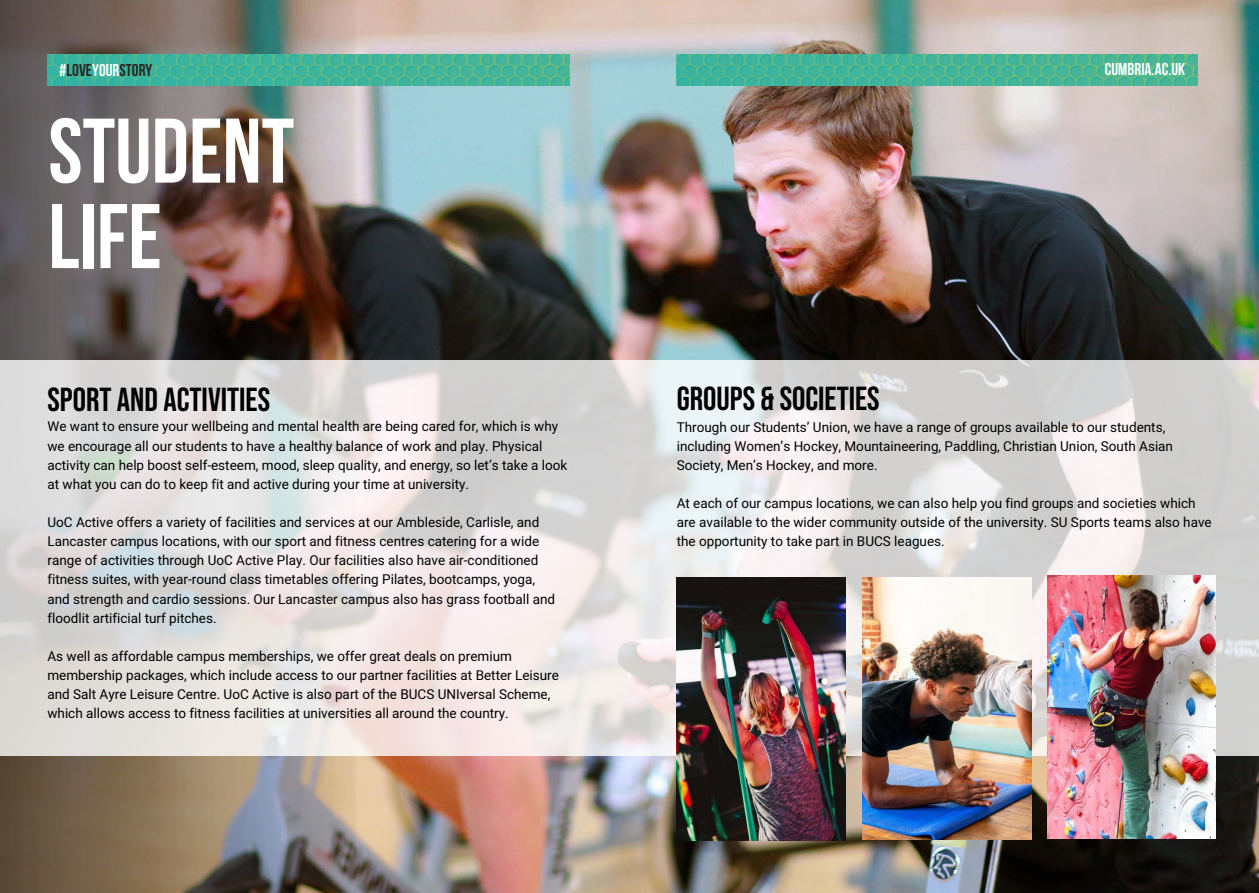
<style>
.page{position:relative;width:1259px;height:893px;background:#fff}
.page>*{position:absolute;margin:0;border:0;box-sizing:border-box;transform-origin:0 0}
.t1{font:700 91.5px/85.5px "Bebas Neue";color:#fff}
.t2{font:33.3px "Bebas Neue";color:#000}
.t3{font:700 17.1px "Bebas Neue";color:#2a2522}
.t4{font:700 17.1px "Bebas Neue";color:#fff}
.t5{font:13.5px/19px "Heebo";color:#000}
.s1{color:#fff}
</style>
<div class="page">
<img style="left:356px;top:0;width:903px;height:893px">
<img style="left:0;top:0;width:356px;height:893px">
<svg style="left:0;top:360px;width:1259px;height:396px;background:#e2dfde"></svg>
<img style="left:676px;top:55px;width:521px;height:30px">
<img style="left:47px;top:55px;width:522px;height:30px">
<img style="left:1048px;top:575px;width:167px;height:264px">
<img style="left:862px;top:577px;width:169px;height:262px">
<img style="left:676px;top:577px;width:169px;height:263px">
<p class="t3" style="left:59px;top:61px;width:94px"><span class="s1">#</span>LOVE<span class="s1">YOUR</span>STORY</p>
<p class="t4" style="left:1105px;top:60px;width:82px">CUMBRIA.AC.UK</p>
<h1 class="t1" style="left:48px;top:107px;width:247px">STUDENT<br>LIFE</h1>
<h2 class="t2" style="left:47px;top:380px;width:224px">SPORT AND ACTIVITIES</h2>
<h2 class="t2" style="left:676px;top:380px;width:204px">GROUPS &amp; SOCIETIES</h2>
<p class="t5" style="left:47px;top:417px;width:521px">We want to ensure your wellbeing and mental health are being cared for, which is why we encourage all our students to have a healthy balance of work and play. Physical activity can help boost self-esteem, mood, sleep quality, and energy, so let’s take a look at what you can do to keep fit and active during your time at university.</p>
<p class="t5" style="left:47px;top:513px;width:509px">UoC Active offers a variety of facilities and services at our Ambleside, Carlisle, and Lancaster campus locations, with our sport and fitness centres catering for a wide range of activities through UoC Active Play. Our facilities also have air-conditioned fitness suites, with year-round class timetables offering Pilates, bootcamps, yoga, and strength and cardio sessions. Our Lancaster campus also has grass football and floodlit artificial turf pitches.</p>
<p class="t5" style="left:47px;top:646px;width:513px">As well as affordable campus memberships, we offer great deals on premium membership packages, which include access to our partner facilities at Better Leisure and Salt Ayre Leisure Centre. UoC Active is also part of the BUCS UNIversal Scheme, which allows access to fitness facilities at universities all around the country.</p>
<p class="t5" style="left:676px;top:417px;width:498px">Through our Students’ Union, we have a range of groups available to our students, including Women’s Hockey, Mountaineering, Paddling, Christian Union, South Asian<br>Society, Men’s Hockey, and more.</p>
<p class="t5" style="left:676px;top:494px;width:536px">At each of our campus locations, we can also help you find groups and societies which are available to the wider community outside of the university. SU Sports teams also have the opportunity to take part in BUCS leagues.</p>
</div>
